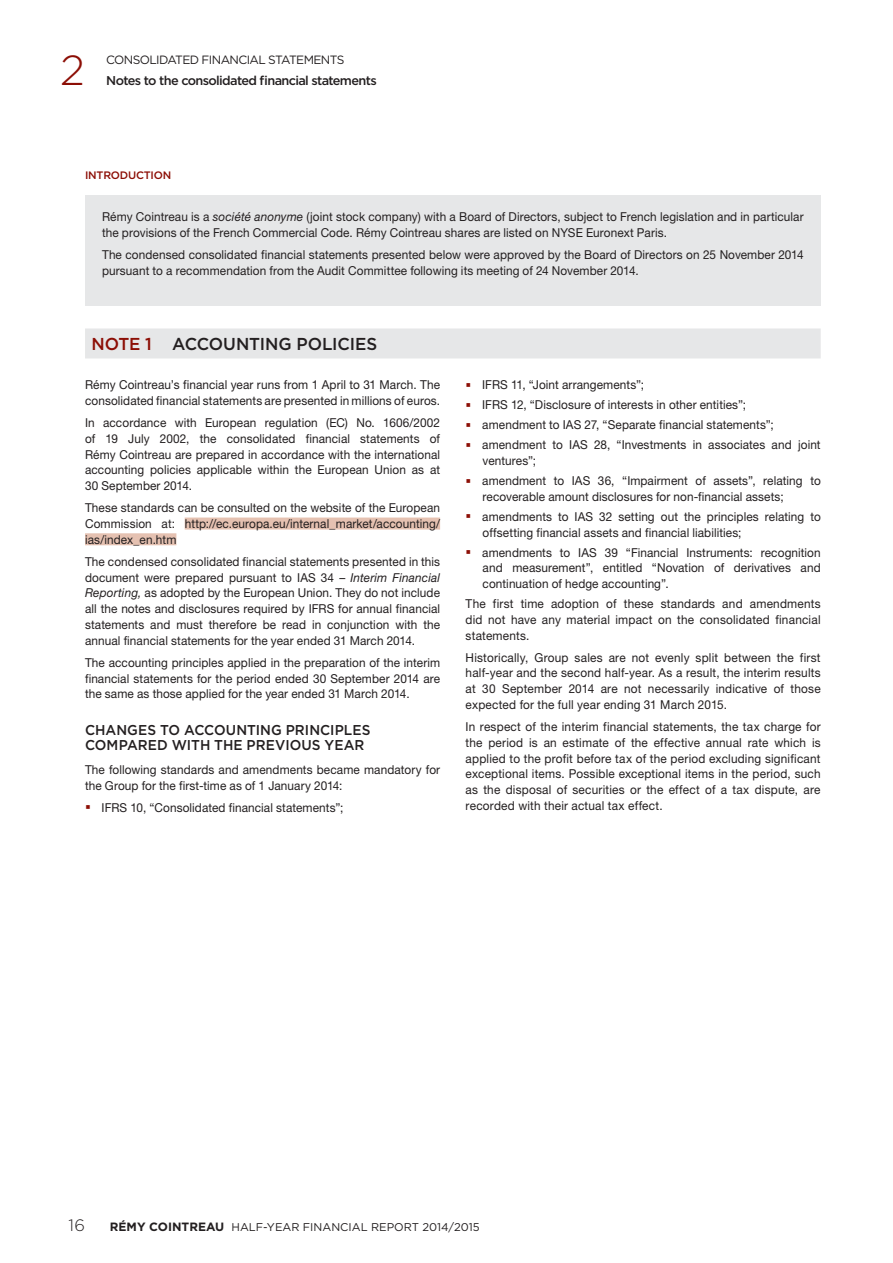
<style>
.page{position:relative;width:893px;height:1263px;background:#fff}
.page>*{position:absolute;margin:0;border:0;box-sizing:border-box;transform-origin:0 0}
.t1{font:300 42px "Gotham";color:#8c0e05}
.t2{font:500 17.25px "Gotham";letter-spacing:-.005em;color:#231f20}
.t3{font:300 16.5px "Gotham";color:#231f20}
.t4{font:500 14.25px/15px "Gotham";letter-spacing:.005em;color:#231f20;scale:.96 1}
.t5{font:500 12.75px "Gotham";letter-spacing:-.05em;color:#231f20}
.t6{font:12.3px/15.8px "Helvetica Neue LT Std";letter-spacing:.01em;color:#231f20;scale:.96 1}
.t7{font:12px "Gotham";letter-spacing:-.05em;color:#231f20}
.t8{font:11.25px "Gotham";color:#231f20}
.t9{font:500 10.8px "Gotham";letter-spacing:-.02em;color:#8c0e05}
.s1{font-style:italic}
.s2{color:#8c0e05}
.s3{font-weight:700;font-size:12px}
</style>
<div class="page">
<div style="left:85px;top:196px;width:736px;height:110px;background:#e6e7e8"></div>
<div style="left:85px;top:328px;width:736px;height:30px;background:#e6e7e8"></div>
<div style="left:185px;top:517px;width:255px;height:12px;background:#e5c1b1"></div>
<div style="left:85px;top:533px;width:91px;height:12px;background:#e5c1b1"></div>
<h1 class="t1" style="left:60px;top:51px;width:26px">2</h1>
<p class="t7" style="left:106px;top:54px;width:240px">CONSOLIDATED FINANCIAL STATEMENTS</p>
<p class="t5" style="left:106px;top:75px;width:272px">Notes to the consolidated financial statements</p>
<p class="t9" style="left:85px;top:170px;width:88px">INTRODUCTION</p>
<p class="t6" style="left:102px;top:211px;width:732px">Rémy Cointreau is a <span class="s1">société anonyme</span> (joint stock company) with a Board of Directors, subject to French legislation and in particular the provisions of the French Commercial Code. Rémy Cointreau shares are listed on NYSE Euronext Paris.</p>
<p class="t6" style="left:102px;top:249px;width:732px">The condensed consolidated financial statements presented below were approved by the Board of Directors on 25 November 2014 pursuant to a recommendation from the Audit Committee following its meeting of 24 November 2014.</p>
<h2 class="t2" style="left:91px;top:336px;width:287px"><span class="s2">NOTE 1</span> ACCOUNTING POLICIES</h2>
<p class="t6" style="left:85px;top:378px;width:371px">Rémy Cointreau’s financial year runs from 1 April to 31 March. The consolidated financial statements are presented in millions of euros.</p>
<p class="t6" style="left:85px;top:416px;width:371px;text-align:justify">In accordance with European regulation (EC) No. 1606/2002 of 19 July 2002, the consolidated financial statements of Rémy Cointreau are prepared in accordance with the international accounting policies applicable within the European Union as at 30 September 2014.</p>
<p class="t6" style="left:85px;top:501px;width:371px;text-align:justify">These standards can be consulted on the website of the European Commission at: http://ec.europa.eu/internal_market/accounting/ ias/index_en.htm</p>
<p class="t6" style="left:85px;top:555px;width:371px;text-align:justify">The condensed consolidated financial statements presented in this document were prepared pursuant to IAS 34 – <span class="s1">Interim Financial Reporting,</span> as adopted by the European Union. They do not include all the notes and disclosures required by IFRS for annual financial statements and must therefore be read in conjunction with the annual financial statements for the year ended 31 March 2014.</p>
<p class="t6" style="left:85px;top:656px;width:371px;text-align:justify">The accounting principles applied in the preparation of the interim financial statements for the period ended 30 September 2014 are the same as those applied for the year ended 31 March 2014.</p>
<p class="t4" style="left:85px;top:723px;width:299px">CHANGES TO ACCOUNTING PRINCIPLES<br>COMPARED WITH THE PREVIOUS YEAR</p>
<p class="t6" style="left:85px;top:763px;width:371px">The following standards and amendments became mandatory for the Group for the first-time as of 1 January 2014:</p>
<p class="t6" style="left:102px;top:801px;width:253px">IFRS 10, “Consolidated financial statements”;</p>
<p class="t6" style="left:482px;top:376px;width:354px;line-height:20px">IFRS 11, “Joint arrangements”;<br>IFRS 12, “Disclosure of interests in other entities”;<br>amendment to IAS 27, “Separate financial statements”; amendment to IAS 28, “Investments in associates and joint</p>
<p class="t6" style="left:482px;top:452px;width:354px;line-height:20px">ventures”;<br>amendment to IAS 36, “Impairment of assets”, relating to</p>
<p class="t6" style="left:482px;top:488px;width:354px;line-height:20px">recoverable amount disclosures for non-financial assets; amendments to IAS 32 setting out the principles relating to</p>
<p class="t6" style="left:482px;top:524px;width:354px;line-height:20px">offsetting financial assets and financial liabilities;<br>amendments to IAS 39 “Financial Instruments: recognition</p>
<p class="t6" style="left:483px;top:562px;width:354px">and measurement”, entitled “Novation of derivatives and continuation of hedge accounting”.</p>
<p class="t6" style="left:466px;top:597px;width:371px;text-align:justify">The first time adoption of these standards and amendments did not have any material impact on the consolidated financial statements.</p>
<p class="t6" style="left:466px;top:651px;width:371px;text-align:justify">Historically, Group sales are not evenly split between the first half-year and the second half-year. As a result, the interim results at 30 September 2014 are not necessarily indicative of those expected for the full year ending 31 March 2015.</p>
<p class="t6" style="left:466px;top:720px;width:371px;text-align:justify">In respect of the interim financial statements, the tax charge for the period is an estimate of the effective annual rate which is applied to the profit before tax of the period excluding significant exceptional items. Possible exceptional items in the period, such as the disposal of securities or the effect of a tax dispute, are recorded with their actual tax effect.</p>
<h3 class="t3" style="left:69px;top:1217px;width:18px">16</h3>
<p class="t8" style="left:110px;top:1222px;width:371px"><span class="s3">RÉMY COINTREAU</span> HALF-YEAR FINANCIAL REPORT 2014/2015</p>
</div>
